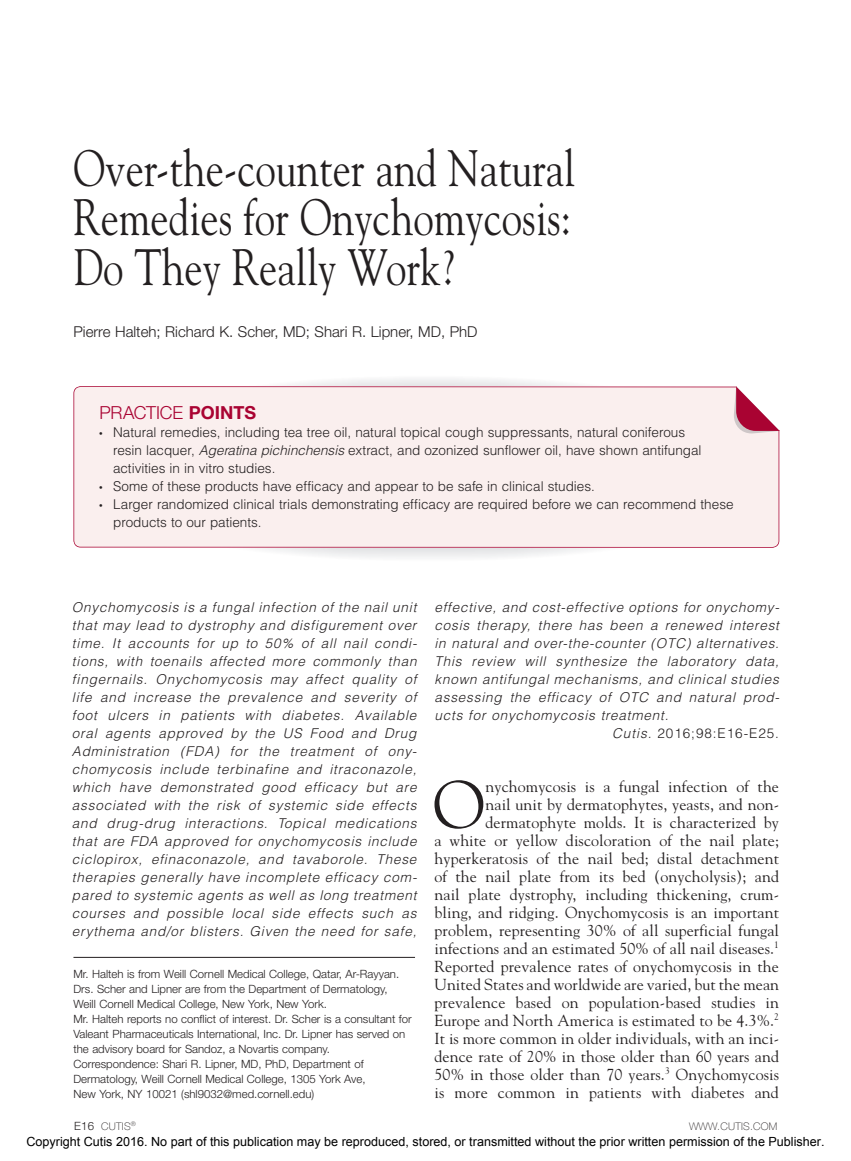
<style>
.page{position:relative;width:851px;height:1161px;background:#fff}
.page>*{position:absolute;margin:0;border:0;box-sizing:border-box;transform-origin:0 0}
.t1{font:67.05px "Goudy Std";color:#231f20}
.t2{font:51px/49.5px "Goudy Std";color:#231f20;text-align:justify;scale:.8 1}
.t3{font:300 18px "Helvetica Neue LT Std";letter-spacing:-.005em;color:#a90332}
.t4{font:15.9px/18px "Goudy Std";letter-spacing:.01em;color:#231f20;text-align:right}
.t5{font:300 15px "Helvetica Neue LT Std";color:#231f20}
.t6{font:italic 300 13.5px/18px "Helvetica LT Std";letter-spacing:.06em;color:#231f20;text-align:justify}
.t7{font:300 13.5px/18px "Helvetica LT Std";color:#231f20}
.t8{font:300 13.5px "Helvetica LT Std";letter-spacing:.07em;color:#231f20}
.t9{font:12.6px "Arial";color:#000}
.t10{font:300 11.4px/15px "Helvetica Neue LT Std";color:#231f20}
.t11{font:100 10.5px "Helvetica Neue LT Std";letter-spacing:.025em;color:#231f20}
.s1{font-weight:700}
.s2{font-family:"Universal Newswith Comm Pi";font-weight:400;font-size:10.5px}
.s3{font-style:italic}
.s4{font-weight:300;font-size:11.4px}
</style>
<div class="page">
<hr style="left:73px;top:957px;width:342px;height:1px;background:#231f20">
<div style="left:73px;top:386px;width:706px;height:162px;background:#faefee"></div>
<svg style="left:733px;top:386px;width:46px;height:47px"></svg>
<h2 class="t2" style="left:74px;top:143px;width:628px">Over-the-counter and Natural Remedies for Onychomycosis:<br>Do They Really Work?</h2>
<p class="t5" style="left:74px;top:323px;width:405px">Pierre Halteh; Richard K. Scher, MD; Shari R. Lipner, MD, PhD</p>
<h3 class="t3" style="left:100px;top:402px;width:158px">PRACTICE <span class="s1">POINTS</span></h3>
<p class="t7" style="left:113px;top:423px;width:590px;text-indent:-14px"><span class="s2">•</span> Natural remedies, including tea tree oil, natural topical cough suppressants, natural coniferous resin lacquer, <span class="s3">Ageratina pichinchensis</span> extract, and ozonized sunflower oil, have shown antifungal activities in in vitro studies.</p>
<p class="t7" style="left:100px;top:477px;width:497px"><span class="s2">•</span> Some of these products have efficacy and appear to be safe in clinical studies.</p>
<p class="t7" style="left:113px;top:495px;width:622px;text-indent:-14px"><span class="s2">•</span> Larger randomized clinical trials demonstrating efficacy are required before we can recommend these products to our patients.</p>
<p class="t6" style="left:72px;top:598px;width:346px">Onychomycosis is a fungal infection of the nail unit that may lead to dystrophy and disfigurement over time. It accounts for up to 50% of all nail condi&shy;tions, with toenails affected more commonly than fingernails. Onychomycosis may affect quality of life and increase the prevalence and severity of foot ulcers in patients with diabetes. Available oral agents approved by the US Food and Drug Administration (FDA) for the treatment of ony&shy;chomycosis include terbinafine and itraconazole, which have demonstrated good efficacy but are associated with the risk of systemic side effects and drug-drug interactions. Topical medications that are FDA approved for onychomycosis include ciclopirox, efinaconazole, and tavaborole. These therapies generally have incomplete efficacy com&shy;pared to systemic agents as well as long treatment courses and possible local side effects such as erythema and/or blisters. Given the need for safe,</p>
<p class="t6" style="left:434px;top:598px;width:346px">effective, and cost-effective options for onychomy-</p>
<p class="t6" style="left:434px;top:616px;width:346px">cosis therapy, there has been a renewed interest</p>
<p class="t6" style="left:434px;top:634px;width:346px">in natural and over-the-counter (OTC) alternatives.</p>
<p class="t6" style="left:434px;top:652px;width:346px">This review will synthesize the laboratory data,</p>
<p class="t6" style="left:434px;top:670px;width:346px">known antifungal mechanisms, and clinical studies</p>
<p class="t6" style="left:434px;top:688px;width:346px">assessing the efficacy of OTC and natural prod-</p>
<p class="t6" style="left:434px;top:706px;width:235px">ucts for onychomycosis treatment.</p>
<p class="t8" style="left:612px;top:725px;width:168px"><span class="s3">Cutis.</span> 2016;98:E16-E25.</p>
<p class="t4" style="left:434px;top:777px;width:346px">nychomycosis is a fungal infection of the<br>nail unit by dermatophytes, yeasts, and non&shy;dermatophyte molds. It is characterized by<br>a white or yellow discoloration of the nail plate; hyperkeratosis of the nail bed; distal detachment of the nail plate from its bed (onycholysis); and nail plate dystrophy, including thickening, crum&shy;bling, and ridging. Onychomycosis is an important problem, representing 30% of all superficial fungal infections and an estimated 50% of all nail diseases.<sup>1<br></sup>Reported prevalence rates of onychomycosis in the United States and worldwide are varied, but the mean prevalence based on population-based studies in Europe and North America is estimated to be 4.3%.<sup>2<br></sup>It is more common in older individuals, with an inci&shy;dence rate of 20% in those older than 60 years and 50% in those older than 70 years.<sup>3</sup> Onychomycosis is more common in patients with diabetes and</p>
<h1 class="t1" style="left:433px;top:763px;width:54px">O</h1>
<p class="t10" style="left:73px;top:966px;width:340px">Mr. Halteh is from Weill Cornell Medical College, Qatar, Ar-Rayyan.<br>Drs. Scher and Lipner are from the Department of Dermatology, Weill Cornell Medical College, New York, New York.<br>Mr. Halteh reports no conflict of interest. Dr. Scher is a consultant for Valeant Pharmaceuticals International, Inc. Dr. Lipner has served on the advisory board for Sandoz, a Novartis company.<br>Correspondence: Shari R. Lipner, MD, PhD, Department of Dermatology, Weill Cornell Medical College, 1305 York Ave,<br>New York, NY 10021 (shl9032@med.cornell.edu)</p>
<p class="t11" style="left:74px;top:1120px;width:63px"><span class="s4">E16</span> CUTIS<sup>®</sup></p>
<p class="t11" style="left:689px;top:1120px;width:90px">WWW.CUTIS.COM</p>
<p class="t9" style="left:26px;top:1134px;width:799px">Copyright Cutis 2016. No part of this publication may be reproduced, stored, or transmitted without the prior written permission of the Publisher.</p>
</div>
